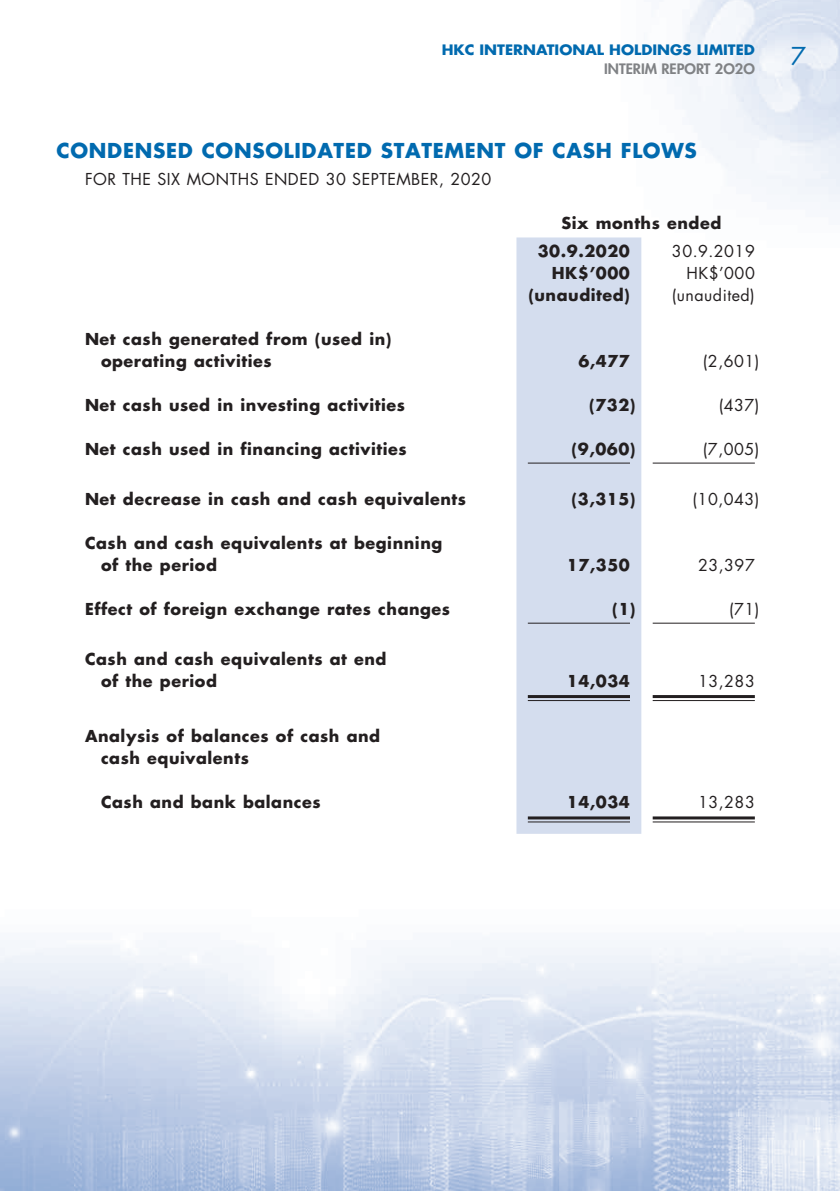
<style>
.page{position:relative;width:840px;height:1191px;background:#fff}
.page>*{position:absolute;margin:0;border:0;box-sizing:border-box;transform-origin:0 0}
.t1{font:24px "Futura Std";color:#016aaf;scale:1.05 1}
._01_H1{font:700 20px "Futura Std";letter-spacing:.035em;color:#016aaf}
._50_Table_txt{font:700 16px/22px "Futura Std";letter-spacing:.035em;color:#231f20}
._50_Table_txt-2{font:16px "Futura Std";letter-spacing:.03em;color:#231f20}
._00_txt{font:16px "Futura Std";letter-spacing:.03em;color:#231f20}
.t2{font:700 14px "Futura Std";color:#016aaf;scale:1.05 1}
.t3{font:800 14px "Futura Std";color:#808285;scale:1.05 1}
</style>
<div class="page">
<img style="left:0;top:0;width:839px;height:1191px">
<div style="left:516px;top:237px;width:125px;height:597px;background:#d4ddee"></div>
<hr style="left:527px;top:462px;width:102px;height:1px;background:#231f20">
<hr style="left:652px;top:462px;width:102px;height:1px;background:#231f20">
<hr style="left:527px;top:622px;width:102px;height:1px;background:#231f20">
<hr style="left:652px;top:622px;width:102px;height:1px;background:#231f20">
<hr style="left:527px;top:695px;width:102px;height:3px;background:#231f20">
<hr style="left:527px;top:700px;width:102px;height:1px;background:#231f20">
<hr style="left:652px;top:695px;width:102px;height:3px;background:#231f20">
<hr style="left:652px;top:700px;width:102px;height:1px;background:#231f20">
<hr style="left:527px;top:816px;width:102px;height:3px;background:#231f20">
<hr style="left:527px;top:821px;width:102px;height:1px;background:#231f20">
<hr style="left:652px;top:816px;width:102px;height:3px;background:#231f20">
<hr style="left:652px;top:821px;width:102px;height:1px;background:#231f20">
<p class="t2" style="left:441px;top:40px;width:299px">HKC INTERNATIONAL HOLDINGS LIMITED</p>
<p class="t3" style="left:603px;top:60px;width:145px">INTERIM REPORT 2O2O</p>
<p class="_01_H1" style="left:57px;top:138px;width:641px">CONDENSED CONSOLIDATED STATEMENT OF CASH FLOWS</p>
<p class="_00_txt" style="left:85px;top:169px;width:407px">FOR THE SIX MONTHS ENDED 30 SEPTEMBER, 2020</p>
<p class="_50_Table_txt" style="left:561px;top:212px;width:161px">Six months ended</p>
<p class="_50_Table_txt" style="left:537px;top:239px;width:94px">30.9.2020</p>
<p class="_50_Table_txt-2" style="left:671px;top:241px;width:84px">30.9.2019</p>
<p class="_50_Table_txt" style="left:551px;top:261px;width:80px">HK$’000</p>
<p class="_50_Table_txt-2" style="left:686px;top:263px;width:70px">HK$’000</p>
<p class="_50_Table_txt" style="left:528px;top:283px;width:103px">(unaudited)</p>
<p class="_50_Table_txt-2" style="left:671px;top:285px;width:85px">(unaudited)</p>
<p class="_50_Table_txt" style="left:101px;top:327px;width:292px;text-indent:-16px">Net cash generated from (used in) operating activities</p>
<p class="_50_Table_txt" style="left:578px;top:349px;width:53px">6,477</p>
<p class="_50_Table_txt-2" style="left:702px;top:351px;width:58px">(2,601)</p>
<p class="_50_Table_txt" style="left:85px;top:393px;width:321px">Net cash used in investing activities</p>
<p class="_50_Table_txt" style="left:589px;top:393px;width:48px">(732)</p>
<p class="_50_Table_txt-2" style="left:718px;top:395px;width:42px">(437)</p>
<p class="_50_Table_txt" style="left:85px;top:437px;width:323px">Net cash used in financing activities</p>
<p class="_50_Table_txt" style="left:571px;top:437px;width:65px">(9,060)</p>
<p class="_50_Table_txt-2" style="left:702px;top:439px;width:58px">(7,005)</p>
<p class="_50_Table_txt" style="left:85px;top:487px;width:382px">Net decrease in cash and cash equivalents</p>
<p class="_50_Table_txt" style="left:571px;top:487px;width:65px">(3,315)</p>
<p class="_50_Table_txt-2" style="left:692px;top:489px;width:68px">(10,043)</p>
<p class="_50_Table_txt" style="left:101px;top:531px;width:342px;text-indent:-16px">Cash and cash equivalents at beginning of the period</p>
<p class="_50_Table_txt" style="left:566px;top:553px;width:65px">17,350</p>
<p class="_50_Table_txt-2" style="left:697px;top:555px;width:58px">23,397</p>
<p class="_50_Table_txt" style="left:85px;top:597px;width:366px">Effect of foreign exchange rates changes</p>
<p class="_50_Table_txt" style="left:612px;top:597px;width:25px">(1)</p>
<p class="_50_Table_txt-2" style="left:728px;top:599px;width:32px">(71)</p>
<p class="_50_Table_txt" style="left:101px;top:648px;width:287px;text-indent:-16px">Cash and cash equivalents at end of the period</p>
<p class="_50_Table_txt" style="left:566px;top:670px;width:65px">14,034</p>
<p class="_50_Table_txt-2" style="left:697px;top:671px;width:58px">13,283</p>
<p class="_50_Table_txt" style="left:101px;top:725px;width:280px;text-indent:-16px">Analysis of balances of cash and cash equivalents</p>
<p class="_50_Table_txt" style="left:101px;top:791px;width:221px">Cash and bank balances</p>
<p class="_50_Table_txt" style="left:566px;top:791px;width:65px">14,034</p>
<p class="_50_Table_txt-2" style="left:697px;top:792px;width:58px">13,283</p>
<h1 class="t1" style="left:790px;top:40px;width:16px">7</h1>
</div>
